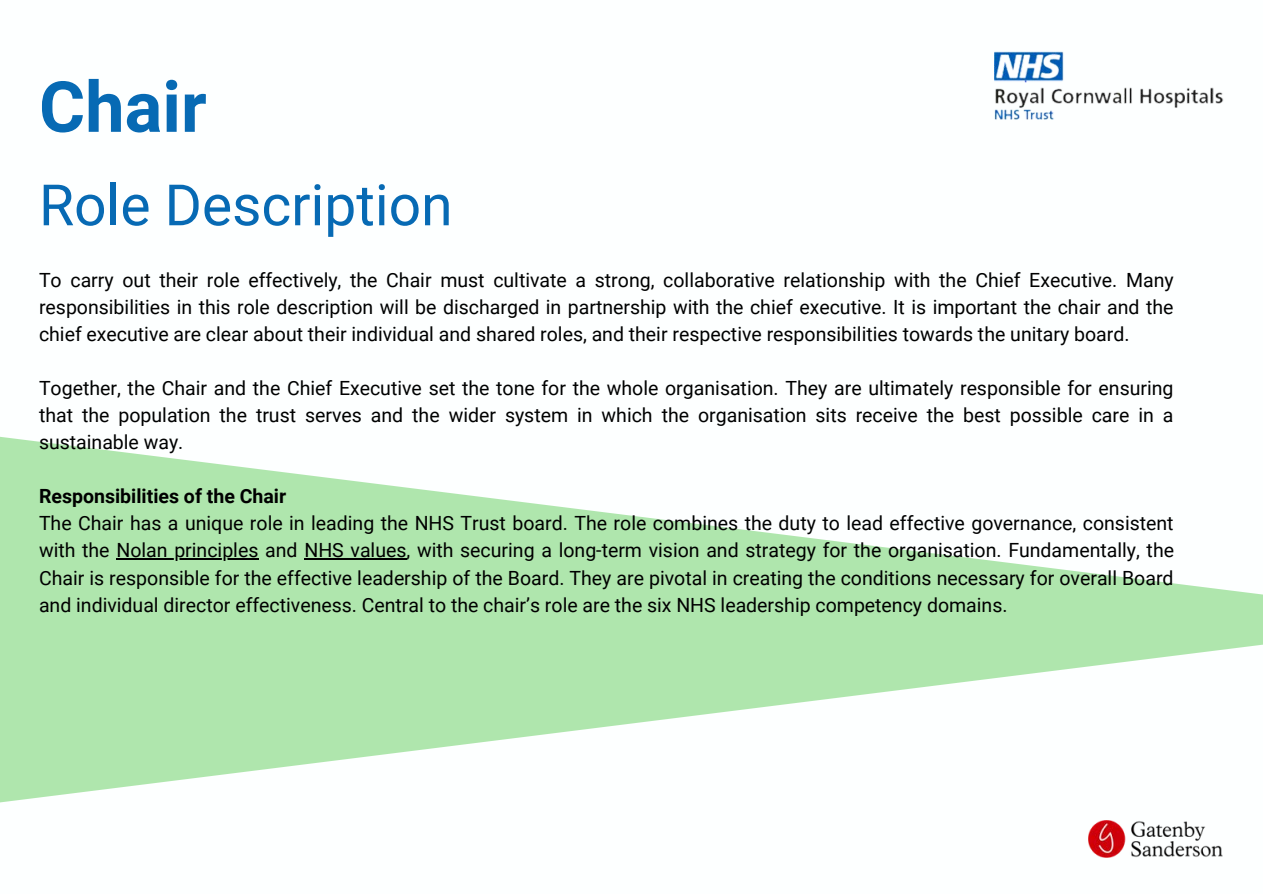
<style>
.page{position:relative;width:1263px;height:894px;background:#fff}
.page>*{position:absolute;margin:0;border:0;box-sizing:border-box;transform-origin:0 0}
.t1{font:700 70.5px "Roboto";color:#076ab4}
.t2{font:57px "Roboto";color:#076ab4}
.t3{font:19.5px/27px "Roboto";color:#000;text-align:justify}
.t4{font:700 19.5px "Roboto";color:#000}
</style>
<div class="page">
<svg style="left:0;top:436px;width:1263px;height:422px"></svg>
<img style="left:1088px;top:820px;width:134px;height:37px">
<img style="left:994px;top:51px;width:230px;height:69px">
<hr style="left:117px;top:558px;width:142px;height:1px;background:#000">
<hr style="left:304px;top:558px;width:103px;height:1px;background:#000">
<p class="t1" style="left:39px;top:66px;width:169px">Chair</p>
<p class="t2" style="left:39px;top:172px;width:415px">Role Description</p>
<p class="t3" style="left:39px;top:267px;width:1136px">To carry out their role effectively, the Chair must cultivate a strong, collaborative relationship with the Chief Executive. Many responsibilities in this role description will be discharged in partnership with the chief executive. It is important the chair and the chief executive are clear about their individual and shared roles, and their respective responsibilities towards the unitary board.</p>
<p class="t3" style="left:39px;top:375px;width:1136px">Together, the Chair and the Chief Executive set the tone for the whole organisation. They are ultimately responsible for ensuring that the population the trust serves and the wider system in which the organisation sits receive the best possible care in a sustainable way.</p>
<p class="t4" style="left:39px;top:485px;width:249px">Responsibilities of the Chair</p>
<p class="t3" style="left:39px;top:510px;width:1136px">The Chair has a unique role in leading the NHS Trust board. The role combines the duty to lead effective governance, consistent with the Nolan principles and NHS values, with securing a long-term vision and strategy for the organisation. Fundamentally, the Chair is responsible for the effective leadership of the Board. They are pivotal in creating the conditions necessary for overall Board and individual director effectiveness. Central to the chair’s role are the six NHS leadership competency domains.</p>
</div>
